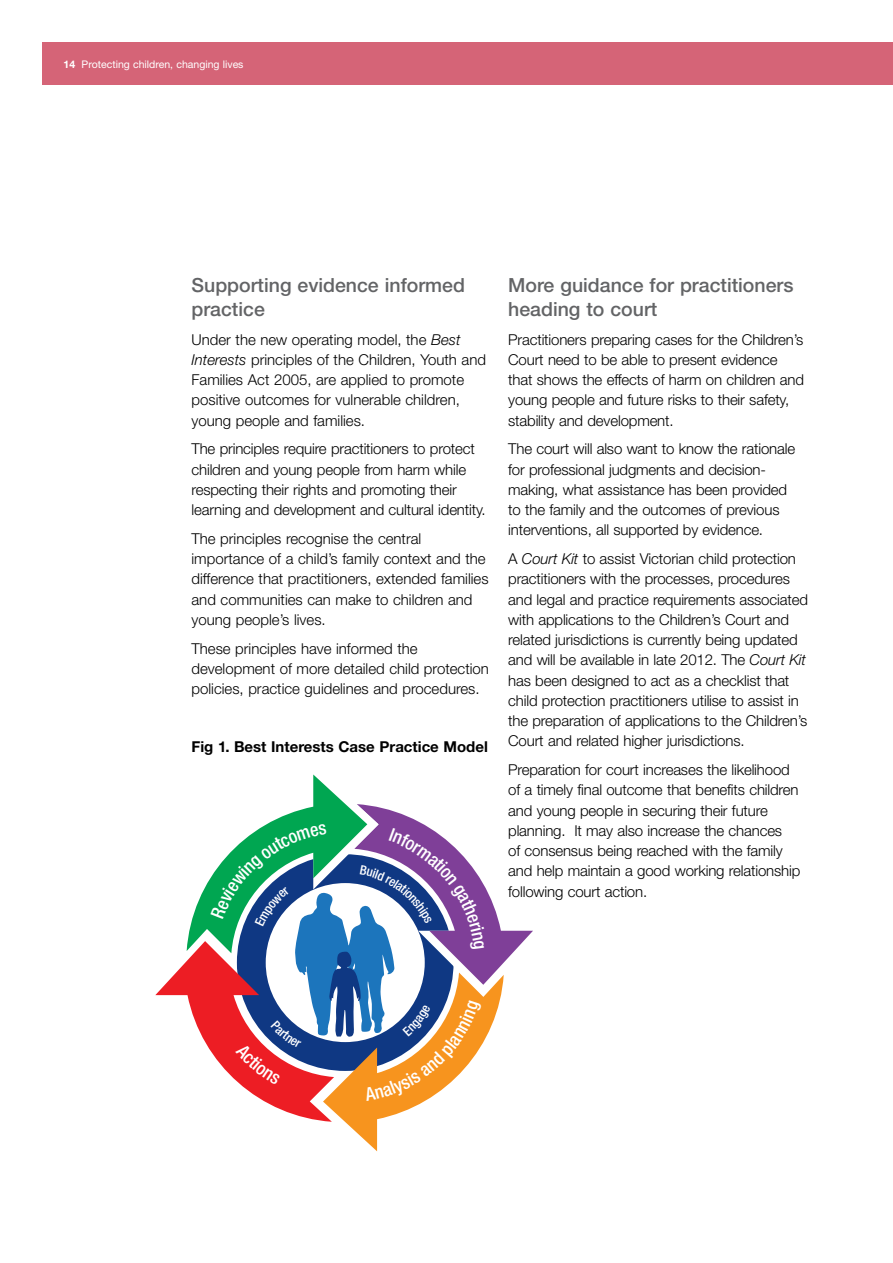
<style>
.page{position:relative;width:893px;height:1263px;background:#fff}
.page>*{position:absolute;margin:0;border:0;box-sizing:border-box;transform-origin:0 0}
.t1{font:500 19.5px/24px "Helvetica Neue CE";color:#636466}
.t2{font:300 15px/20.2px "Helvetica Neue";letter-spacing:-.01em;color:#000}
.t3{font:700 15px "Helvetica Neue CE";color:#000}
.t4{font:10.5px "Helvetica Neue";color:#fff}
.s1{font-weight:700}
.s2{font-family:"Helvetica Neue CE";font-style:italic}
</style>
<div class="page">
<div style="left:43px;top:43px;width:850px;height:42px;background:#d56477"></div>
<svg style="left:155px;top:774px;width:378px;height:377px"></svg>
<p class="t4" style="left:64px;top:58px;width:182px"><span class="s1">14</span> Protecting children, changing lives</p>
<h1 class="t1" style="left:192px;top:273px;width:275px">Supporting evidence informed practice</h1>
<p class="t2" style="left:192px;top:329px;width:296px">Under the new operating model, the <span class="s2">Best Interests</span> principles of the Children, Youth and Families Act 2005, are applied to promote positive outcomes for vulnerable children, young people and families.</p>
<p class="t2" style="left:192px;top:438px;width:296px">The principles require practitioners to protect children and young people from harm while respecting their rights and promoting their learning and development and cultural identity.</p>
<p class="t2" style="left:192px;top:528px;width:299px">The principles recognise the central importance of a child’s family context and the difference that practitioners, extended families and communities can make to children and young people’s lives.</p>
<p class="t2" style="left:192px;top:638px;width:299px">These principles have informed the development of more detailed child protection policies, practice guidelines and procedures.</p>
<p class="t3" style="left:192px;top:737px;width:298px">Fig 1. Best Interests Case Practice Model</p>
<h1 class="t1" style="left:508px;top:273px;width:287px">More guidance for practitioners heading to court</h1>
<p class="t2" style="left:508px;top:329px;width:297px">Practitioners preparing cases for the Children’s Court need to be able to present evidence that shows the effects of harm on children and young people and future risks to their safety, stability and development.</p>
<p class="t2" style="left:508px;top:438px;width:288px">The court will also want to know the rationale for professional judgments and decision&shy;making, what assistance has been provided to the family and the outcomes of previous interventions, all supported by evidence.</p>
<p class="t2" style="left:508px;top:548px;width:301px">A <span class="s2">Court Kit</span> to assist Victorian child protection practitioners with the processes, procedures and legal and practice requirements associated with applications to the Children’s Court and related jurisdictions is currently being updated and will be available in late 2012. The <span class="s2">Court Kit </span>has been designed to act as a checklist that child protection practitioners utilise to assist in the preparation of applications to the Children’s Court and related higher jurisdictions.</p>
<p class="t2" style="left:508px;top:759px;width:294px">Preparation for court increases the likelihood of a timely final outcome that benefits children and young people in securing their future planning. It may also increase the chances<br>of consensus being reached with the family and help maintain a good working relationship following court action.</p>
</div>
